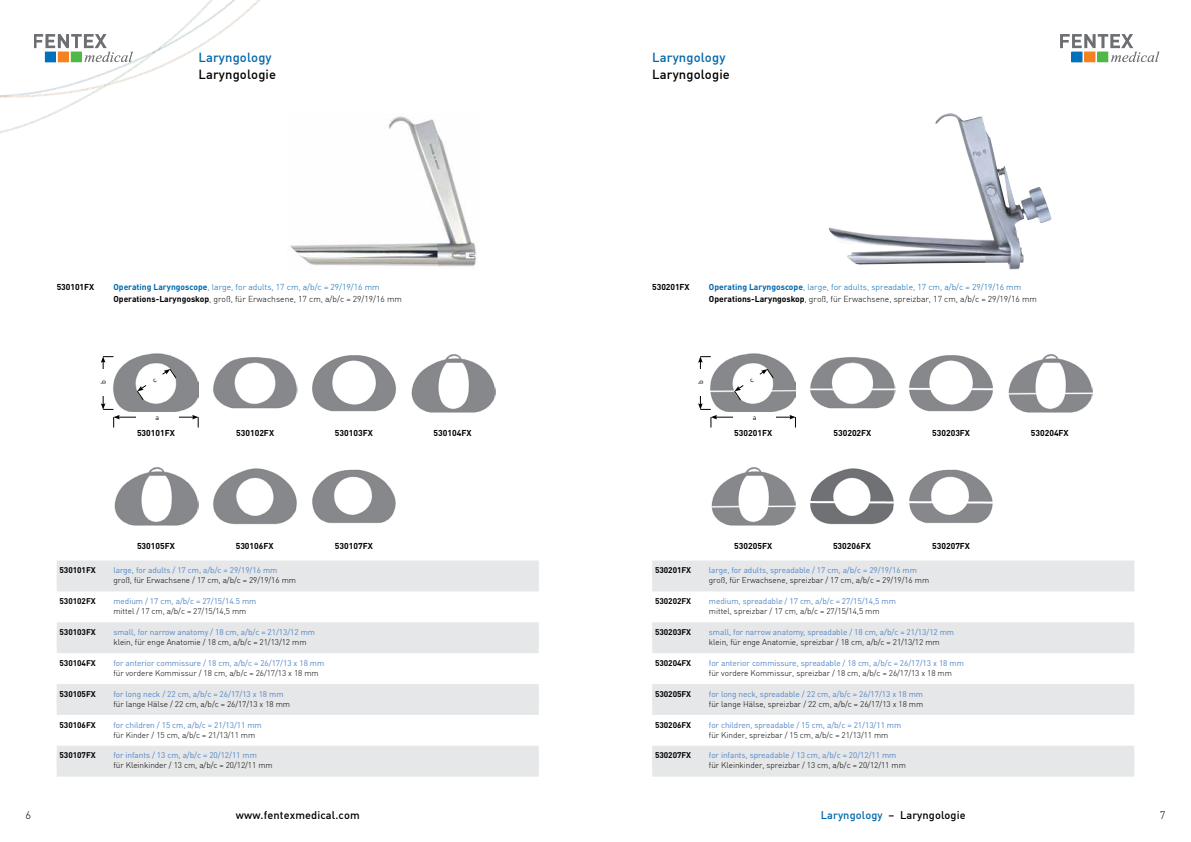
<style>
.page{position:relative;width:1191px;height:842px;background:#fff}
.page>*{position:absolute;margin:0;border:0;box-sizing:border-box;transform-origin:0 0}
.t1{font:500 13px "DIN";letter-spacing:.01em;color:#000}
.t2{font:500 13px "DIN";letter-spacing:.01em;color:#0068ac}
.t3{font:500 11px "DIN";letter-spacing:.01em;color:#000}
.t4{font:300 11px "DIN";color:#000}
.t5{font:300 8.5px/12px "DIN";color:#000}
.t6{font:700 8.5px "DIN Pro";color:#000}
.t7{font:300 8.2px "DIN";letter-spacing:-.005em;color:#000}
.t8{font:8.2px "DIN Pro";letter-spacing:-.005em;color:#5486c6}
.t9{font:700 8.2px "DIN Pro";letter-spacing:-.005em;color:#000}
.t10{font:7px "DIN Pro";color:#000}
.s1{font-family:"DIN Pro";font-weight:700;color:#0068ac}
.s2{color:#0068ac}
.s3{font-family:"DIN Pro";font-weight:700}
</style>
<div class="page">
<img style="left:0;top:0;width:260px;height:133px">
<svg style="left:34px;top:34px;width:99px;height:28px"></svg>
<div style="left:45px;top:52px;width:10px;height:10px;background:#0072bc"></div>
<div style="left:58px;top:52px;width:10px;height:10px;background:#f58220"></div>
<div style="left:71px;top:52px;width:10px;height:10px;background:#50b848"></div>
<svg style="left:1060px;top:34px;width:99px;height:28px"></svg>
<div style="left:1072px;top:52px;width:10px;height:10px;background:#0072bc"></div>
<div style="left:1084px;top:52px;width:11px;height:10px;background:#f58220"></div>
<div style="left:1097px;top:52px;width:10px;height:10px;background:#50b848"></div>
<hr style="left:118px;top:417px;width:76px;height:1px;background:#000">
<div style="left:136px;top:411px;width:43px;height:12px;background:#fff"></div>
<svg style="left:192px;top:415px;width:7px;height:12px"></svg>
<hr style="left:715px;top:417px;width:76px;height:1px;background:#000">
<div style="left:733px;top:411px;width:43px;height:12px;background:#fff"></div>
<svg style="left:789px;top:415px;width:7px;height:12px"></svg>
<div style="left:57px;top:560px;width:482px;height:21px;background:#e6e7e8"></div>
<div style="left:57px;top:570px;width:482px;height:21px;background:#e6e7e8"></div>
<div style="left:57px;top:622px;width:482px;height:21px;background:#e6e7e8"></div>
<div style="left:57px;top:632px;width:482px;height:21px;background:#e6e7e8"></div>
<div style="left:57px;top:684px;width:482px;height:21px;background:#e6e7e8"></div>
<div style="left:57px;top:694px;width:482px;height:21px;background:#e6e7e8"></div>
<div style="left:57px;top:746px;width:482px;height:21px;background:#e6e7e8"></div>
<div style="left:57px;top:756px;width:482px;height:21px;background:#e6e7e8"></div>
<img style="left:113px;top:354px;width:85px;height:58px">
<img style="left:710px;top:354px;width:85px;height:58px">
<img style="left:213px;top:357px;width:85px;height:51px">
<img style="left:810px;top:357px;width:85px;height:51px">
<img style="left:312px;top:355px;width:84px;height:56px">
<img style="left:909px;top:355px;width:84px;height:56px">
<img style="left:411px;top:354px;width:84px;height:58px">
<img style="left:1008px;top:354px;width:84px;height:58px">
<img style="left:114px;top:467px;width:84px;height:59px">
<img style="left:711px;top:467px;width:84px;height:59px">
<img style="left:213px;top:468px;width:84px;height:56px">
<img style="left:810px;top:468px;width:84px;height:56px">
<img style="left:312px;top:469px;width:84px;height:55px">
<img style="left:909px;top:469px;width:84px;height:55px">
<img style="left:828px;top:113px;width:224px;height:156px">
<div style="left:652px;top:560px;width:482px;height:21px;background:#e6e7e8"></div>
<div style="left:652px;top:570px;width:482px;height:21px;background:#e6e7e8"></div>
<div style="left:652px;top:622px;width:482px;height:21px;background:#e6e7e8"></div>
<div style="left:652px;top:632px;width:482px;height:21px;background:#e6e7e8"></div>
<div style="left:652px;top:684px;width:482px;height:21px;background:#e6e7e8"></div>
<div style="left:652px;top:694px;width:482px;height:21px;background:#e6e7e8"></div>
<div style="left:652px;top:746px;width:482px;height:21px;background:#e6e7e8"></div>
<div style="left:652px;top:756px;width:482px;height:21px;background:#e6e7e8"></div>
<img style="left:290px;top:116px;width:187px;height:151px">
<hr style="left:103px;top:361px;width:1px;height:44px;background:#000">
<div style="left:97px;top:369px;width:12px;height:26px;background:#fff"></div>
<svg style="left:101px;top:403px;width:19px;height:24px"></svg>
<svg style="left:101px;top:356px;width:12px;height:7px"></svg>
<hr style="left:700px;top:361px;width:1px;height:44px;background:#000">
<div style="left:694px;top:369px;width:12px;height:26px;background:#fff"></div>
<svg style="left:698px;top:403px;width:19px;height:24px"></svg>
<svg style="left:698px;top:356px;width:12px;height:7px"></svg>
<svg style="left:137px;top:369px;width:39px;height:31px"></svg>
<svg style="left:734px;top:369px;width:39px;height:31px"></svg>
<h1 class="t2" style="left:198px;top:49px;width:75px">Laryngology</h1>
<h1 class="t1" style="left:198px;top:66px;width:79px">Laryngologie</h1>
<p class="t6" style="left:57px;top:280px;width:39px">530101FX</p>
<p class="t5" style="left:113px;top:281px;width:290px"><span class="s1">Operating Laryngoscope</span><span class="s2">, large, for adults, 17 cm, a/b/c = 29/19/16 mm<br></span><span class="s3">Operations-Laryngoskop</span>, groß, für Erwachsene, 17 cm, a/b/c = 29/19/16 mm</p>
<h1 class="t2" style="left:652px;top:49px;width:75px">Laryngology</h1>
<h1 class="t1" style="left:652px;top:66px;width:79px">Laryngologie</h1>
<p class="t6" style="left:652px;top:280px;width:39px">530201FX</p>
<p class="t5" style="left:709px;top:281px;width:329px"><span class="s1">Operating Laryngoscope</span><span class="s2">, large, for adults, spreadable, 17 cm, a/b/c = 29/19/16 mm<br></span><span class="s3">Operations-Laryngoskop</span>, groß, für Erwachsene, spreizbar, 17 cm, a/b/c = 29/19/16 mm</p>
<p class="t10" style="left:98px;top:384px;width:5px;rotate:-90deg">b</p>
<p class="t10" style="left:695px;top:384px;width:5px;rotate:-90deg">b</p>
<p class="t10" style="left:155px;top:412px;width:5px">a</p>
<p class="t10" style="left:753px;top:412px;width:5px">a</p>
<p class="t6" style="left:137px;top:425px;width:39px">530101FX</p>
<p class="t6" style="left:236px;top:425px;width:39px">530102FX</p>
<p class="t6" style="left:335px;top:425px;width:39px">530103FX</p>
<p class="t6" style="left:433px;top:425px;width:39px">530104FX</p>
<p class="t6" style="left:734px;top:425px;width:39px">530201FX</p>
<p class="t6" style="left:833px;top:425px;width:39px">530202FX</p>
<p class="t6" style="left:932px;top:425px;width:39px">530203FX</p>
<p class="t6" style="left:1031px;top:425px;width:39px">530204FX</p>
<p class="t6" style="left:137px;top:539px;width:39px">530105FX</p>
<p class="t6" style="left:236px;top:539px;width:39px">530106FX</p>
<p class="t6" style="left:335px;top:539px;width:39px">530107FX</p>
<p class="t6" style="left:734px;top:539px;width:39px">530205FX</p>
<p class="t6" style="left:833px;top:539px;width:39px">530206FX</p>
<p class="t6" style="left:932px;top:539px;width:39px">530207FX</p>
<p class="t9" style="left:60px;top:563px;width:38px">530101FX</p>
<p class="t8" style="left:113px;top:564px;width:165px">large, for adults / 17 cm, a/b/c = 29/19/16 mm</p>
<p class="t7" style="left:113px;top:575px;width:184px">groß, für Erwachsene / 17 cm, a/b/c = 29/19/16 mm</p>
<p class="t9" style="left:60px;top:594px;width:38px">530102FX</p>
<p class="t8" style="left:113px;top:595px;width:144px">medium / 17 cm, a/b/c = 27/15/14.5 mm</p>
<p class="t7" style="left:113px;top:606px;width:134px">mittel / 17 cm, a/b/c = 27/15/14,5 mm</p>
<p class="t9" style="left:60px;top:625px;width:38px">530103FX</p>
<p class="t8" style="left:113px;top:626px;width:203px">small, for narrow anatomy / 18 cm, a/b/c = 21/13/12 mm</p>
<p class="t7" style="left:113px;top:637px;width:195px">klein, für enge Anatomie / 18 cm, a/b/c = 21/13/12 mm</p>
<p class="t9" style="left:60px;top:656px;width:38px">530104FX</p>
<p class="t8" style="left:113px;top:656px;width:212px">for anterior commissure / 18 cm, a/b/c = 26/17/13 x 18 mm</p>
<p class="t7" style="left:113px;top:668px;width:207px">für vordere Kommissur / 18 cm, a/b/c = 26/17/13 x 18 mm</p>
<p class="t9" style="left:60px;top:687px;width:38px">530105FX</p>
<p class="t8" style="left:113px;top:687px;width:172px">for long neck / 22 cm, a/b/c = 26/17/13 x 18 mm</p>
<p class="t7" style="left:113px;top:699px;width:178px">für lange Hälse / 22 cm, a/b/c = 26/17/13 x 18 mm</p>
<p class="t9" style="left:60px;top:718px;width:38px">530106FX</p>
<p class="t8" style="left:113px;top:718px;width:150px">for children / 15 cm, a/b/c = 21/13/11 mm</p>
<p class="t7" style="left:113px;top:729px;width:143px">für Kinder / 15 cm, a/b/c = 21/13/11 mm</p>
<p class="t9" style="left:60px;top:749px;width:38px">530107FX</p>
<p class="t8" style="left:113px;top:749px;width:145px">for infants / 13 cm, a/b/c = 20/12/11 mm</p>
<p class="t7" style="left:113px;top:760px;width:161px">für Kleinkinder / 13 cm, a/b/c = 20/12/11 mm</p>
<p class="t9" style="left:655px;top:563px;width:38px">530201FX</p>
<p class="t8" style="left:709px;top:564px;width:209px">large, for adults, spreadable / 17 cm, a/b/c = 29/19/16 mm</p>
<p class="t7" style="left:709px;top:575px;width:222px">groß, für Erwachsene, spreizbar / 17 cm, a/b/c = 29/19/16 mm</p>
<p class="t9" style="left:655px;top:594px;width:38px">530202FX</p>
<p class="t8" style="left:709px;top:595px;width:188px">medium, spreadable / 17 cm, a/b/c = 27/15/14,5 mm</p>
<p class="t7" style="left:709px;top:606px;width:172px">mittel, spreizbar / 17 cm, a/b/c = 27/15/14,5 mm</p>
<p class="t9" style="left:655px;top:625px;width:38px">530203FX</p>
<p class="t8" style="left:709px;top:626px;width:247px">small, for narrow anatomy, spreadable / 18 cm, a/b/c = 21/13/12 mm</p>
<p class="t7" style="left:709px;top:637px;width:232px">klein, für enge Anatomie, spreizbar / 18 cm, a/b/c = 21/13/12 mm</p>
<p class="t9" style="left:655px;top:656px;width:38px">530204FX</p>
<p class="t8" style="left:709px;top:656px;width:256px">for anterior commissure, spreadable / 18 cm, a/b/c = 26/17/13 x 18 mm</p>
<p class="t7" style="left:709px;top:668px;width:245px">für vordere Kommissur, spreizbar / 18 cm, a/b/c = 26/17/13 x 18 mm</p>
<p class="t9" style="left:655px;top:687px;width:38px">530205FX</p>
<p class="t8" style="left:709px;top:687px;width:216px">for long neck, spreadable / 22 cm, a/b/c = 26/17/13 x 18 mm</p>
<p class="t7" style="left:709px;top:699px;width:216px">für lange Hälse, spreizbar / 22 cm, a/b/c = 26/17/13 x 18 mm</p>
<p class="t9" style="left:655px;top:718px;width:38px">530206FX</p>
<p class="t8" style="left:709px;top:718px;width:194px">for children, spreadable / 15 cm, a/b/c = 21/13/11 mm</p>
<p class="t7" style="left:709px;top:729px;width:181px">für Kinder, spreizbar / 15 cm, a/b/c = 21/13/11 mm</p>
<p class="t9" style="left:655px;top:749px;width:38px">530207FX</p>
<p class="t8" style="left:709px;top:749px;width:189px">for infants, spreadable / 13 cm, a/b/c = 20/12/11 mm</p>
<p class="t7" style="left:709px;top:760px;width:198px">für Kleinkinder, spreizbar / 13 cm, a/b/c = 20/12/11 mm</p>
<h2 class="t4" style="left:26px;top:808px;width:7px">6</h2>
<h2 class="t3" style="left:236px;top:808px;width:125px">www.fentexmedical.com</h2>
<h2 class="t3" style="left:820px;top:808px;width:146px"><span class="s2">Laryngology</span> – Laryngologie</h2>
<h2 class="t4" style="left:1159px;top:808px;width:7px">7</h2>
</div>
